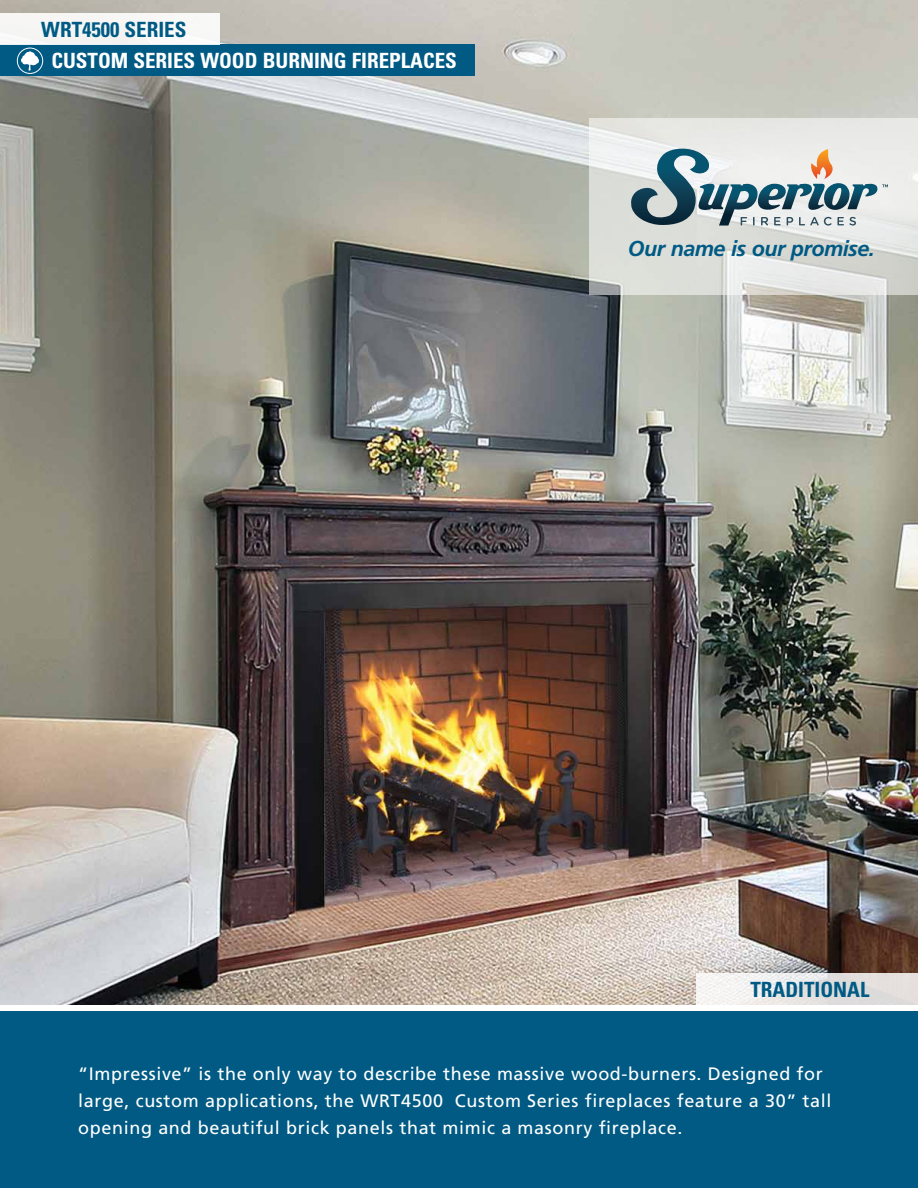
<style>
.page{position:relative;width:918px;height:1188px;background:#fff}
.page>*{position:absolute;margin:0;border:0;box-sizing:border-box;transform-origin:0 0}
.t1{font:italic 700 21.6px "Frutiger LT Std";letter-spacing:-.025em;color:#005a84}
.t2{font:700 condensed 21px "Univers LT Std";color:#fff}
.t3{font:700 condensed 21px "Univers LT Std";color:#005a84}
.t4{font:18px/27px "Frutiger LT Std";letter-spacing:.035em;color:#fff}
</style>
<div class="page">
<img style="left:0;top:0;width:918px;height:1005px">
<div style="left:0;top:45px;width:474px;height:31px;background:#005a84"></div>
<div style="left:0;top:1011px;width:918px;height:177px;background:#005a84"></div>
<svg style="left:589px;top:119px;width:329px;height:176px;background:#e0e2de"></svg>
<svg style="left:631px;top:149px;width:257px;height:77px"></svg>
<div style="left:697px;top:974px;width:221px;height:31px;background:linear-gradient(to right,#f7f6f5,#dbd7d6)"></div>
<svg style="left:17px;top:48px;width:26px;height:26px"></svg>
<div style="left:0;top:13px;width:220px;height:31px;background:#f7f6f5"></div>
<p class="t3" style="left:41px;top:17px;width:147px">WRT4500 SERIES</p>
<p class="t2" style="left:51px;top:48px;width:407px">CUSTOM SERIES WOOD BURNING FIREPLACES</p>
<p class="t1" style="left:628px;top:236px;width:248px">Our name is our promise.</p>
<p class="t3" style="left:750px;top:977px;width:121px">TRADITIONAL</p>
<p class="t4" style="left:78px;top:1061px;width:755px">“Impressive” is the only way to describe these massive wood-burners. Designed for large, custom applications, the WRT4500 Custom Series fireplaces feature a 30” tall opening and beautiful brick panels that mimic a masonry fireplace.</p>
</div>
